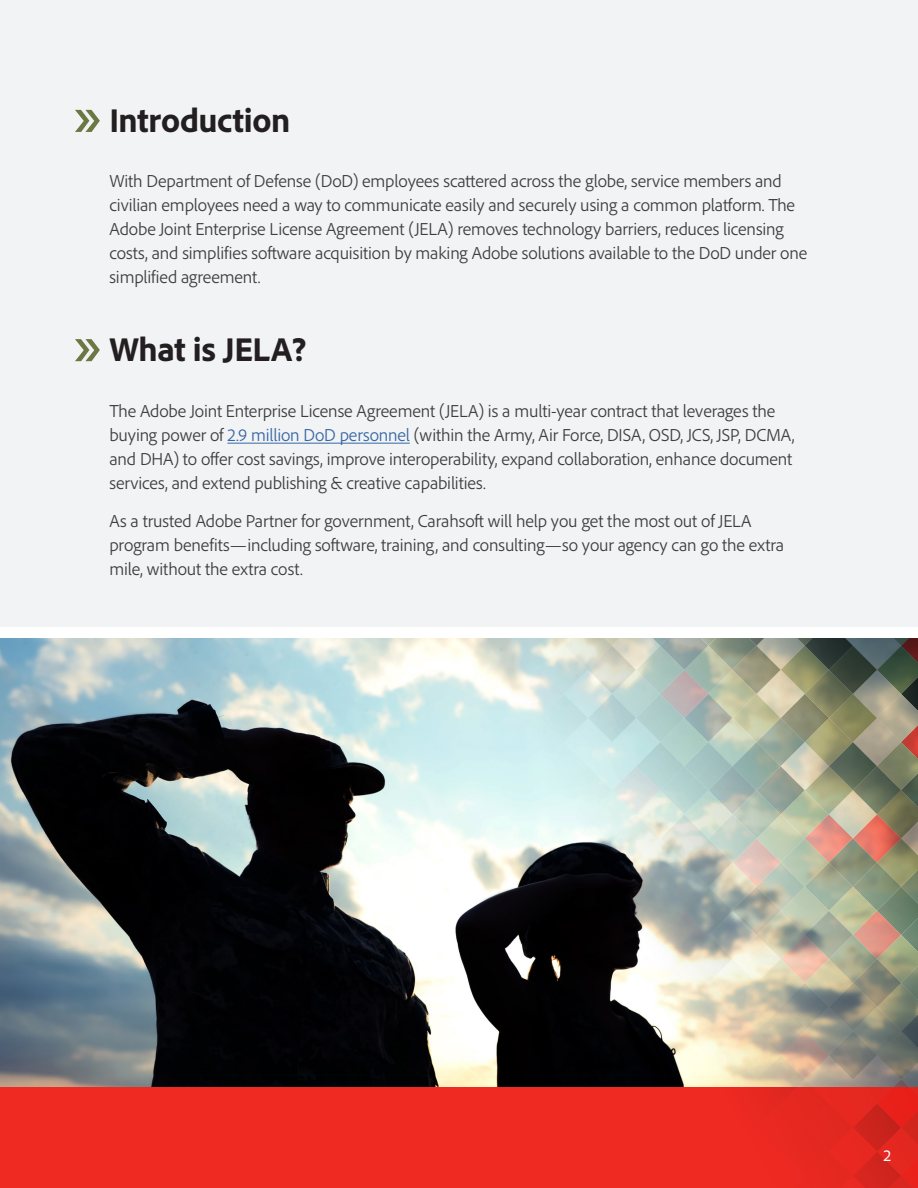
<style>
.page{position:relative;width:918px;height:1188px;background:#fff}
.page>*{position:absolute;margin:0;border:0;box-sizing:border-box;transform-origin:0 0}
.t1{font:800 34.5px "Adobe Clean";letter-spacing:-.01em;color:#231f20}
.t2{font:300 18px/24px "Adobe Clean";letter-spacing:-.01em;color:#3e3e3f}
.t3{font:16.5px "Adobe Clean";color:#fff}
.s1{color:#3667a4}
</style>
<div class="page">
<div style="left:0;top:0;width:918px;height:626px;background:#f2f3f4"></div>
<div style="left:0;top:1053px;width:918px;height:135px;background:#ee2a23"></div>
<img style="left:0;top:639px;width:395px;height:447px">
<hr style="left:227px;top:443px;width:183px;height:1px;background:#3667a4">
<img style="left:395px;top:639px;width:523px;height:549px">
<svg style="left:75px;top:110px;width:25px;height:22px"></svg>
<svg style="left:75px;top:339px;width:25px;height:22px"></svg>
<p class="t1" style="left:109px;top:98px;width:183px">Introduction</p>
<p class="t2" style="left:109px;top:169px;width:699px">With Department of Defense (DoD) employees scattered across the globe, service members and civilian employees need a way to communicate easily and securely using a common platform. The Adobe Joint Enterprise License Agreement (JELA) removes technology barriers, reduces licensing costs, and simplifies software acquisition by making Adobe solutions available to the DoD under one simplified agreement.</p>
<p class="t1" style="left:109px;top:327px;width:198px">What is JELA?</p>
<p class="t2" style="left:109px;top:399px;width:687px">The Adobe Joint Enterprise License Agreement (JELA) is a multi-year contract that leverages the buying power of <span class="s1">2.9 million DoD personnel</span> (within the Army, Air Force, DISA, OSD, JCS, JSP, DCMA, and DHA) to offer cost savings, improve interoperability, expand collaboration, enhance document services, and extend publishing &amp; creative capabilities.</p>
<p class="t2" style="left:109px;top:508px;width:676px">As a trusted Adobe Partner for government, Carahsoft will help you get the most out of JELA program benefits—including software, training, and consulting—so your agency can go the extra mile, without the extra cost.</p>
<p class="t3" style="left:883px;top:1145px;width:9px">2</p>
</div>
